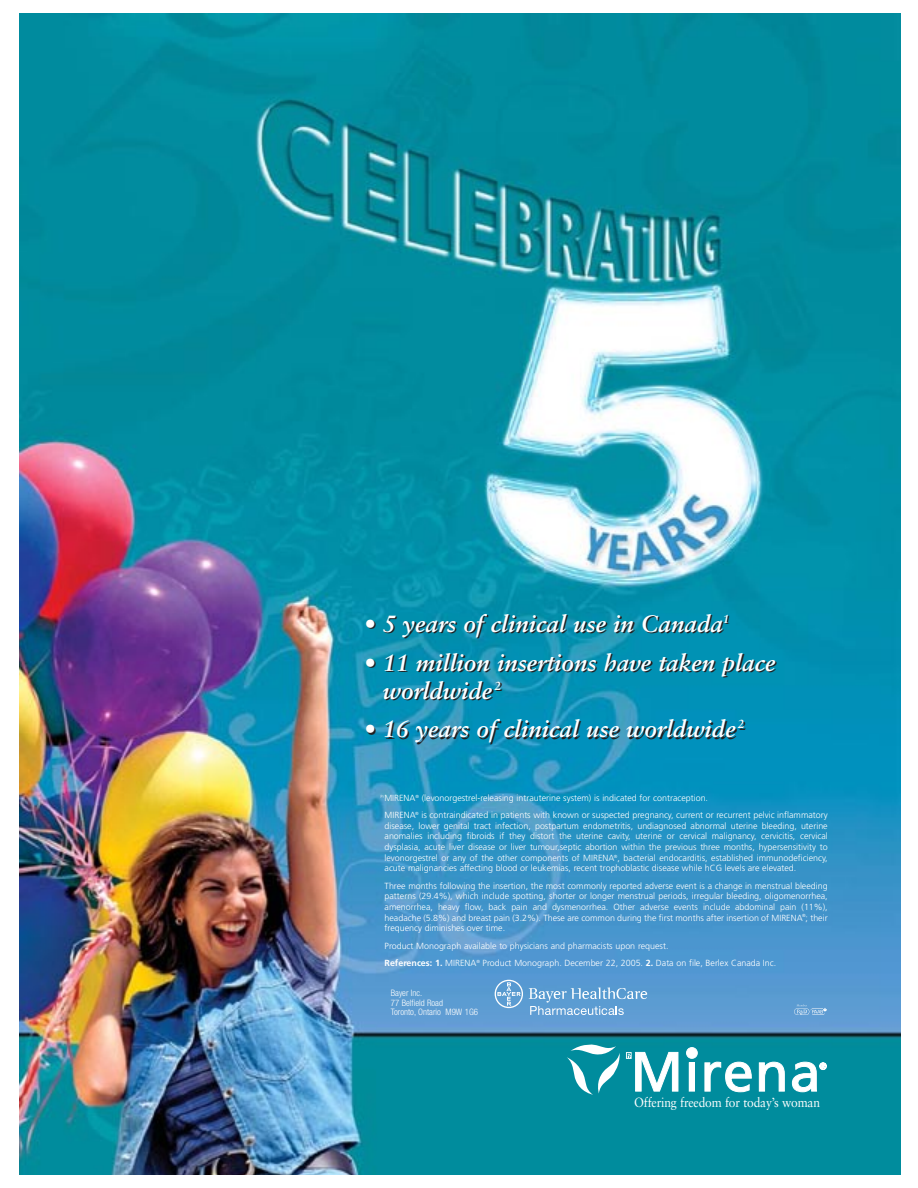
<style>
.page{position:relative;width:918px;height:1188px;background:#fff}
.page>*{position:absolute;margin:0;border:0;box-sizing:border-box;transform-origin:0 0}
.t1{font:italic 700 23.7px/28.5px "Sabon";color:#fff}
.t2{font:13.35px "Sabon";letter-spacing:-.015em;color:#fff;scale:.9 1}
.t3{font:300 8.85px/10.6px "Frutiger";color:#fff}
.t4{font:300 condensed 8.85px/9.6px "Helvetica Neue";color:#fff}
.s1{font-weight:700}
</style>
<div class="page">
<img style="left:20px;top:14px;width:880px;height:1160px">
<svg style="left:794px;top:1004px;width:33px;height:11px"></svg>
<svg style="left:567px;top:1045px;width:53px;height:50px"></svg>
<div style="left:689px;top:1063px;width:5px;height:28px;background:#fff"></div>
<svg style="left:705px;top:1062px;width:47px;height:30px"></svg>
<svg style="left:759px;top:1062px;width:26px;height:30px"></svg>
<div style="left:687px;top:1048px;width:10px;height:10px;background:#fff;border-radius:50%"></div>
<div style="left:686px;top:1047px;width:12px;height:12px;border:1px solid #fff;border-radius:50%"></div>
<svg style="left:792px;top:1062px;width:35px;height:30px"></svg>
<svg style="left:626px;top:1052px;width:52px;height:40px"></svg>
<svg style="left:495px;top:980px;width:28px;height:28px"></svg>
<svg style="left:529px;top:987px;width:118px;height:28px;background:#79aed9"></svg>
<h1 class="t1" style="left:364px;top:609px;width:367px">• 5 years of clinical use in Canada<sup>1</sup></h1>
<h1 class="t1" style="left:383px;top:648px;width:394px;text-indent:-19px">• 11 million insertions have taken place worldwide <sup>2</sup></h1>
<h1 class="t1" style="left:364px;top:715px;width:382px">• 16 years of clinical use worldwide <sup>2</sup></h1>
<p class="t3" style="left:385px;top:789px;width:445px;line-height:17.2px;text-indent:-4px"><sup>Pr</sup>MIRENA<sup>®</sup> (levonorgestrel-releasing intrauterine system) is indicated for contraception.<br>MIRENA<sup>®</sup> is contraindicated in patients with known or suspected pregnancy, current or recurrent pelvic inflammatory</p>
<p class="t3" style="left:385px;top:820px;width:445px;text-align:justify">disease, lower genital tract infection, postpartum endometritis, undiagnosed abnormal uterine bleeding, uterine anomalies including fibroids if they distort the uterine cavity, uterine or cervical malignancy, cervicitis, cervical dysplasia, acute liver disease or liver tumour,septic abortion within the previous three months, hypersensitivity to levonorgestrel or any of the other components of MIRENA<sup>®</sup>, bacterial endocarditis, established immunodeficiency, acute malignancies affecting blood or leukemias, recent trophoblastic disease while hCG levels are elevated.</p>
<p class="t3" style="left:385px;top:880px;width:445px;text-align:justify">Three months following the insertion, the most commonly reported adverse event is a change in menstrual bleeding patterns (29.4%), which include spotting, shorter or longer menstrual periods, irregular bleeding, oligomenorrhea, amenorrhea, heavy flow, back pain and dysmenorrhea. Other adverse events include abdominal pain (11%), headache (5.8%) and breast pain (3.2%). These are common during the first months after insertion of MIRENA<sup>®</sup>; their frequency diminishes over time.</p>
<p class="t3" style="left:385px;top:937px;width:393px;line-height:17.2px">Product Monograph available to physicians and pharmacists upon request.<br><span class="s1">References: 1.</span> MIRENA<sup>®</sup> Product Monograph. December 22, 2005. <span class="s1">2.</span> Data on file, Berlex Canada Inc.</p>
<p class="t4" style="left:391px;top:988px;width:89px">Bayer Inc.<br>77 Belfield Road<br>Toronto, Ontario M9W 1G6</p>
<h2 class="t2" style="left:634px;top:1095px;width:208px">Offering freedom for today’s woman</h2>
</div>
